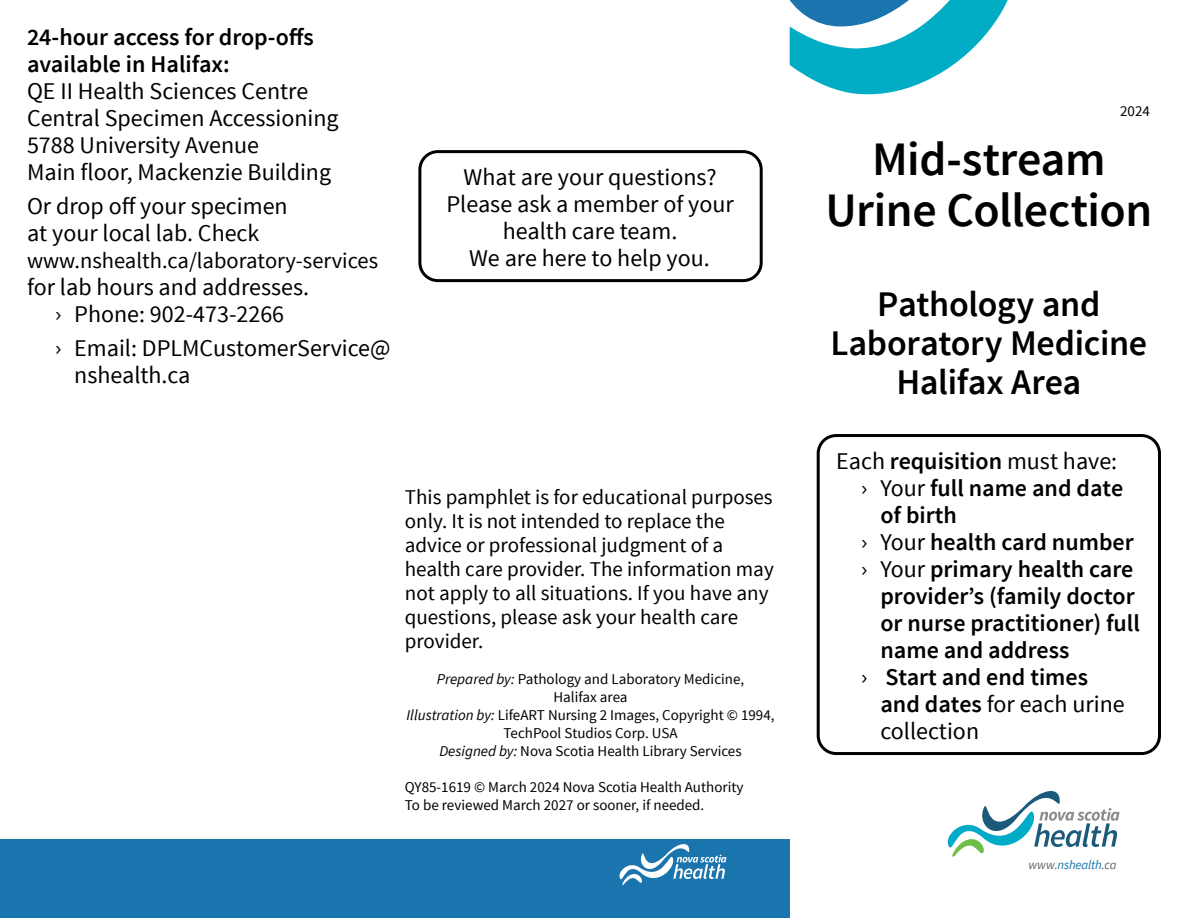
<style>
.page{position:relative;width:1188px;height:918px;background:#fff}
.page>*{position:absolute;margin:0;border:0;box-sizing:border-box;transform-origin:0 0}
.Pamphlet_Title{font:600 48px/51px "Source Sans Pro";letter-spacing:-.01em;color:#000;text-align:center}
.Headings_-_centred{font:600 36px "Source Sans Pro";letter-spacing:-.01em;color:#000}
.body_text{font:24px/27px "Source Sans Pro";color:#000}
.Subheading__small{font:600 24px/27px "Source Sans Pro";color:#000}
.body_text-2{font:22.5px "Source Sans Pro";color:#000}
.body_text-3{font:21px/24px "Source Sans Pro";color:#000}
.body_text-4{font:15px/18px "Source Sans Pro";color:#000;text-align:center}
.page{font:15px "Source Sans Pro";color:#000}
.t1{font:italic 12.75px "Source Sans Pro";letter-spacing:-.01em;color:#1a74ad}
.s1{font-family:"Trade Gothic LT Std"}
.s2{font-style:italic}
.s3{font-weight:600}
.s4{font-family:"Trade Gothic LT Std";font-weight:400}
.s5{font-weight:400}
.s6{color:#636466}
</style>
<div class="page">
<div style="left:817px;top:434px;width:344px;height:321px;border:3px solid #000;border-radius:18px"></div>
<div style="left:418px;top:150px;width:345px;height:132px;border:3px solid #000;border-radius:18px"></div>
<div style="left:0;top:840px;width:790px;height:78px;background:#1a74ad"></div>
<svg style="left:789px;top:0;width:219px;height:95px"></svg>
<svg style="left:619px;top:844px;width:107px;height:41px"></svg>
<svg style="left:948px;top:791px;width:172px;height:66px"></svg>
<p class="Subheading__small" style="left:27px;top:24px;width:288px">24-hour access for drop-offs available in Halifax:</p>
<p class="body_text" style="left:27px;top:78px;width:283px">QE II Health Sciences Centre</p>
<p class="body_text" style="left:27px;top:105px;width:313px">Central Specimen Accessioning</p>
<p class="body_text" style="left:27px;top:132px;width:234px">5788 University Avenue</p>
<p class="body_text" style="left:27px;top:159px;width:306px">Main floor, Mackenzie Building</p>
<p class="body_text" style="left:27px;top:193px;width:262px">Or drop off your specimen at your local lab. Check</p>
<p class="body_text-2" style="left:27px;top:246px;width:353px">www.nshealth.ca/laboratory-services</p>
<p class="body_text" style="left:27px;top:274px;width:284px">for lab hours and addresses.</p>
<p class="body_text" style="left:54px;top:301px;width:232px"><span class="s1">›</span> Phone: 902-473-2266</p>
<p class="body_text" style="left:74px;top:334px;width:318px;text-indent:-20px"><span class="s1">›</span> Email: DPLMCustomerService@ nshealth.ca</p>
<p class="body_text" style="left:464px;top:164px;width:255px">What are your questions?</p>
<p class="body_text" style="left:447px;top:191px;width:289px;text-align:center">Please ask a member of your health care team.</p>
<p class="body_text" style="left:469px;top:245px;width:242px">We are here to help you.</p>
<p class="body_text-3" style="left:405px;top:485px;width:370px">This pamphlet is for educational purposes only. It is not intended to replace the advice or professional judgment of a health care provider. The information may not apply to all situations. If you have any questions, please ask your health care provider.</p>
<p class="body_text-4" style="left:437px;top:670px;width:309px"><span class="s2">Prepared by:</span> Pathology and Laboratory Medicine,<br>Halifax area</p>
<p class="body_text-4" style="left:407px;top:706px;width:370px"><span class="s2">Illustration by:</span> LifeART Nursing 2 Images, Copyright © 1994,<br>TechPool Studios Corp. USA</p>
<p class="body_text-4" style="left:439px;top:742px;width:304px"><span class="s2">Designed by:</span> Nova Scotia Health Library Services</p>
<p class="body_text-4" style="left:405px;top:778px;width:340px">QY85-1619 © March 2024 Nova Scotia Health Authority</p>
<p class="body_text-4" style="left:405px;top:796px;width:301px">To be reviewed March 2027 or sooner, if needed.</p>
<p class="page" style="left:1120px;top:102px;width:31px">2024</p>
<p class="Pamphlet_Title" style="left:825px;top:135px;width:328px">Mid-stream<br>Urine Collection</p>
<p class="Headings_-_centred" style="left:877px;top:281px;width:225px">Pathology and</p>
<p class="Headings_-_centred" style="left:830px;top:320px;width:318px">Laboratory Medicine</p>
<p class="Headings_-_centred" style="left:896px;top:359px;width:186px">Halifax Area</p>
<p class="body_text" style="left:836px;top:447px;width:283px">Each <span class="s3">requisition</span> must have:</p>
<p class="Subheading__small" style="left:880px;top:475px;width:244px;text-indent:-20px"><span class="s4">›</span> <span class="s5">Your</span> full name and date of birth</p>
<p class="Subheading__small" style="left:860px;top:529px;width:275px"><span class="s4">›</span> <span class="s5">Your</span> health card number</p>
<p class="Subheading__small" style="left:880px;top:556px;width:261px;text-indent:-20px"><span class="s4">›</span> <span class="s5">Your</span> primary health care provider’s (family doctor or nurse practitioner) full name and address</p>
<p class="Subheading__small" style="left:880px;top:664px;width:246px;text-indent:-20px"><span class="s4">›</span> Start and end times and dates <span class="s5">for each urine collection</span></p>
<p class="t1" style="left:1028px;top:857px;width:90px"><span class="s6">www.</span>nshealth<span class="s6">.ca</span></p>
</div>
